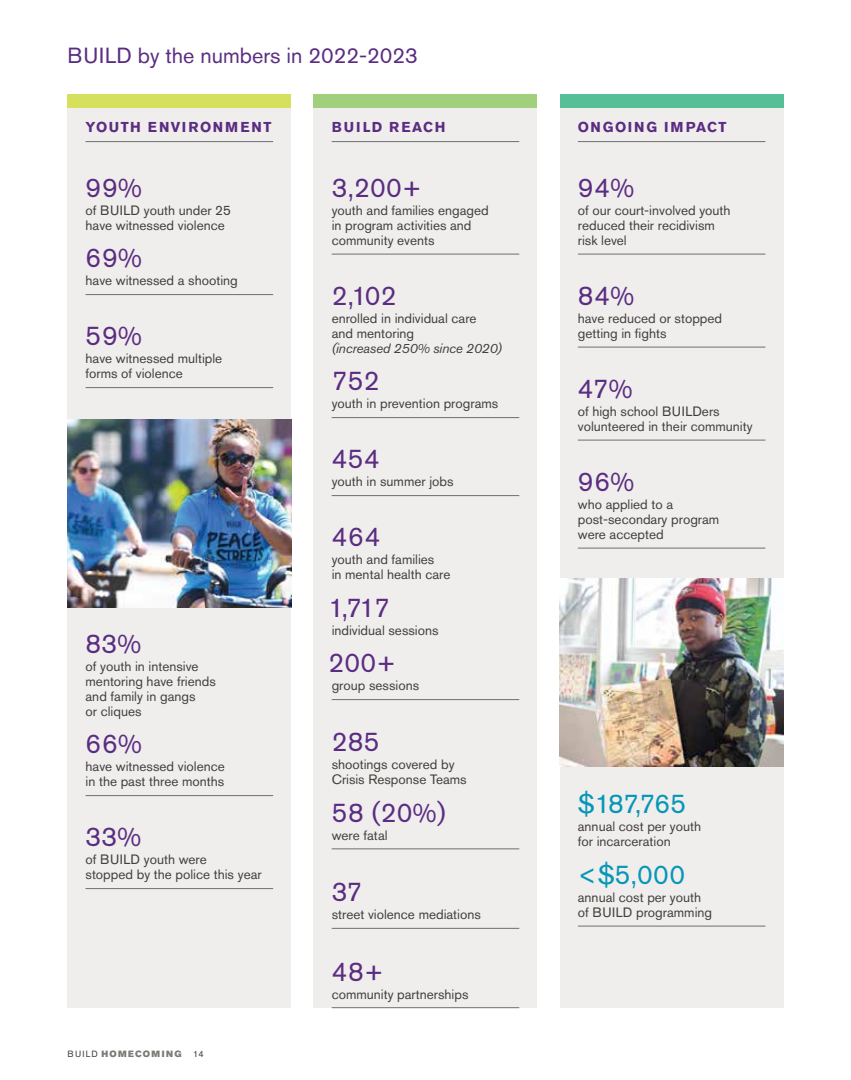
<style>
.page{position:relative;width:851px;height:1080px;background:#fff}
.page>*{position:absolute;margin:0;border:0;box-sizing:border-box;transform-origin:0 0}
.t1{font:27px "Akzidenz Grotesk Pro";letter-spacing:.01em;color:#5b2d82}
.t2{font:27px "Akzidenz Grotesk Pro";letter-spacing:-.01em;color:#0696b7}
.t3{font:21.75px "Akzidenz Grotesk Pro";color:#5b2d82}
.t4{font:700 14.25px "Akzidenz Grotesk Pro";letter-spacing:.12em;color:#5b2d82}
.t5{font:700 14.25px "Akzidenz Grotesk Pro";letter-spacing:.1em;color:#5b2d82}
.t6{font:13.5px/15px "Akzidenz Grotesk Pro";color:#403f3b}
.t7{font:italic 13.5px "Akzidenz Grotesk Pro";letter-spacing:-.015em;color:#403f3b}
.t8{font:9px "Akzidenz Grotesk Pro Super";letter-spacing:.14em;color:#7b7c77}
.t9{font:9px "Akzidenz Grotesk Pro";color:#403f3b}
.s1{font-family:"Akzidenz Grotesk Pro";color:#403f3b}
</style>
<div class="page">
<div style="left:68px;top:108px;width:223px;height:900px;background:#f0eeed"></div>
<hr style="left:86px;top:141px;width:187px;height:1px;background:#6d6e71">
<hr style="left:86px;top:294px;width:187px;height:1px;background:#6d6e71">
<hr style="left:86px;top:387px;width:187px;height:1px;background:#6d6e71">
<hr style="left:86px;top:795px;width:187px;height:1px;background:#6d6e71">
<hr style="left:86px;top:888px;width:187px;height:1px;background:#6d6e71">
<div style="left:314px;top:108px;width:223px;height:900px;background:#f0eeed"></div>
<hr style="left:332px;top:141px;width:187px;height:1px;background:#6d6e71">
<hr style="left:332px;top:254px;width:187px;height:1px;background:#6d6e71">
<hr style="left:332px;top:417px;width:187px;height:1px;background:#6d6e71">
<hr style="left:332px;top:495px;width:187px;height:1px;background:#6d6e71">
<hr style="left:332px;top:699px;width:187px;height:1px;background:#6d6e71">
<hr style="left:332px;top:849px;width:187px;height:1px;background:#6d6e71">
<hr style="left:332px;top:928px;width:187px;height:1px;background:#6d6e71">
<hr style="left:332px;top:1007px;width:187px;height:1px;background:#6d6e71">
<div style="left:560px;top:108px;width:223px;height:900px;background:#f0eeed"></div>
<hr style="left:578px;top:141px;width:187px;height:1px;background:#6d6e71">
<hr style="left:578px;top:254px;width:187px;height:1px;background:#6d6e71">
<hr style="left:578px;top:347px;width:187px;height:1px;background:#6d6e71">
<hr style="left:578px;top:440px;width:187px;height:1px;background:#6d6e71">
<hr style="left:578px;top:548px;width:187px;height:1px;background:#6d6e71">
<hr style="left:578px;top:926px;width:187px;height:1px;background:#6d6e71">
<div style="left:68px;top:94px;width:223px;height:14px;background:#d5e15d"></div>
<div style="left:314px;top:94px;width:223px;height:14px;background:#a1d07c"></div>
<div style="left:560px;top:94px;width:223px;height:14px;background:#56bf98"></div>
<img style="left:68px;top:419px;width:223px;height:189px">
<img style="left:560px;top:578px;width:223px;height:188px">
<h2 class="t3" style="left:68px;top:41px;width:352px">BUILD by the numbers in 2022-2023</h2>
<p class="t5" style="left:86px;top:118px;width:187px">YOUTH ENVIRONMENT</p>
<h1 class="t1" style="left:86px;top:170px;width:58px">99%</h1>
<p class="t6" style="left:86px;top:203px;width:147px">of BUILD youth under 25 have witnessed violence</p>
<h1 class="t1" style="left:86px;top:240px;width:58px">69%</h1>
<p class="t6" style="left:86px;top:273px;width:154px">have witnessed a shooting</p>
<h1 class="t1" style="left:86px;top:318px;width:58px">59%</h1>
<p class="t6" style="left:86px;top:351px;width:138px">have witnessed multiple forms of violence</p>
<h1 class="t1" style="left:86px;top:626px;width:58px">83%</h1>
<p class="t6" style="left:86px;top:659px;width:132px">of youth in intensive mentoring have friends and family in gangs<br>or cliques</p>
<h1 class="t1" style="left:86px;top:726px;width:58px">66%</h1>
<p class="t6" style="left:86px;top:759px;width:141px">have witnessed violence in the past three months</p>
<h1 class="t1" style="left:86px;top:819px;width:58px">33%</h1>
<p class="t6" style="left:86px;top:852px;width:178px">of BUILD youth were<br>stopped by the police this year</p>
<p class="t8" style="left:68px;top:1048px;width:115px"><span class="s1">BUILD</span> HOMECOMING</p>
<p class="t9" style="left:193px;top:1048px;width:12px">14</p>
<p class="t4" style="left:332px;top:118px;width:115px">BUILD REACH</p>
<h1 class="t1" style="left:332px;top:170px;width:92px">3,200+</h1>
<p class="t6" style="left:332px;top:203px;width:158px">youth and families engaged in program activities and community events</p>
<h1 class="t1" style="left:332px;top:278px;width:66px">2,102</h1>
<p class="t6" style="left:332px;top:311px;width:146px">enrolled in individual care and mentoring</p>
<p class="t7" style="left:332px;top:339px;width:171px">(increased 250% since 2020)</p>
<h1 class="t1" style="left:332px;top:363px;width:49px">752</h1>
<p class="t6" style="left:332px;top:396px;width:168px">youth in prevention programs</p>
<h1 class="t1" style="left:332px;top:441px;width:50px">454</h1>
<p class="t6" style="left:332px;top:474px;width:123px">youth in summer jobs</p>
<h1 class="t1" style="left:332px;top:519px;width:50px">464</h1>
<p class="t6" style="left:332px;top:552px;width:120px">youth and families<br>in mental health care</p>
<h1 class="t1" style="left:328px;top:590px;width:63px">1,717</h1>
<p class="t6" style="left:332px;top:623px;width:108px">individual sessions</p>
<h1 class="t1" style="left:328px;top:645px;width:69px">200+</h1>
<p class="t6" style="left:332px;top:678px;width:89px">group sessions</p>
<h1 class="t1" style="left:332px;top:724px;width:49px">285</h1>
<p class="t6" style="left:332px;top:757px;width:136px">shootings covered by<br>Crisis Response Teams</p>
<h1 class="t1" style="left:332px;top:795px;width:116px">58 (20%)</h1>
<p class="t6" style="left:332px;top:827px;width:57px">were fatal</p>
<h1 class="t1" style="left:332px;top:874px;width:32px">37</h1>
<p class="t6" style="left:332px;top:907px;width:151px">street violence mediations</p>
<h1 class="t1" style="left:332px;top:954px;width:54px">48+</h1>
<p class="t6" style="left:332px;top:986px;width:138px">community partnerships</p>
<p class="t4" style="left:578px;top:118px;width:150px">ONGOING IMPACT</p>
<h1 class="t1" style="left:578px;top:170px;width:58px">94%</h1>
<p class="t6" style="left:578px;top:203px;width:154px">of our court-involved youth reduced their recidivism risk level</p>
<h1 class="t1" style="left:578px;top:278px;width:58px">84%</h1>
<p class="t6" style="left:578px;top:311px;width:146px">have reduced or stopped getting in fights</p>
<h1 class="t1" style="left:578px;top:371px;width:57px">47%</h1>
<p class="t6" style="left:578px;top:404px;width:176px">of high school BUILDers volunteered in their community</p>
<h1 class="t1" style="left:578px;top:464px;width:58px">96%</h1>
<p class="t6" style="left:578px;top:497px;width:143px">who applied to a post-secondary program were accepted</p>
<h1 class="t2" style="left:578px;top:786px;width:110px">$187,765</h1>
<p class="t6" style="left:578px;top:819px;width:125px">annual cost per youth for incarceration</p>
<h1 class="t2" style="left:578px;top:857px;width:109px">&lt;$5,000</h1>
<p class="t6" style="left:578px;top:890px;width:136px">annual cost per youth of BUILD programming</p>
</div>
